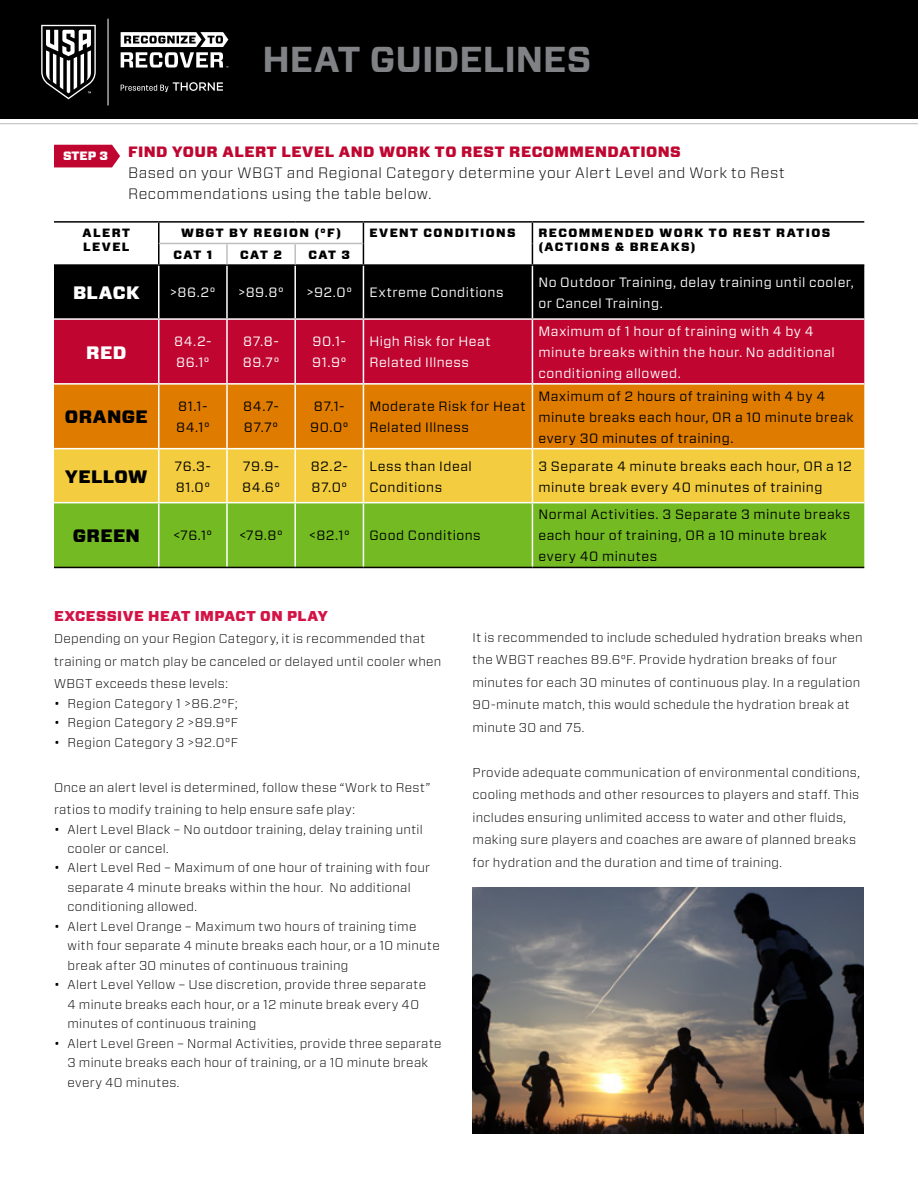
<style>
.page{position:relative;width:918px;height:1188px;background:#fff}
.page>*{position:absolute;margin:0;border:0;box-sizing:border-box;transform-origin:0 0}
.t1{font:700 36px "Vitesse Sans";color:#808285}
.t2{font:900 18px "Vitesse Sans";letter-spacing:.02em;color:#000}
.t3{font:900 18px "Vitesse Sans";letter-spacing:.02em;color:#fff}
.t4{font:300 15px/21px "Vitesse Sans";letter-spacing:.03em;color:#000}
.t5{font:900 15px "Vitesse Sans";letter-spacing:.03em;color:#c00630}
.t6{font:900 14.25px "Vitesse Sans";letter-spacing:.035em;color:#d31245}
.t7{font:13.5px/21px "Vitesse Sans";letter-spacing:.035em;color:#000}
.t8{font:13.5px/21px "Vitesse Sans";letter-spacing:.035em;color:#fff}
.t9{font:300 12.75px/22.5px "Vitesse Sans";letter-spacing:.02em;color:#000}
.t10{font:300 12.75px "Vitesse Sans";letter-spacing:.04em;color:#000}
.t11{font:900 12.15px "Vitesse Sans";color:#fff}
.t12{font:900 12px/13.5px "Vitesse Sans";letter-spacing:.115em;color:#000}
</style>
<div class="page">
<svg style="left:0;top:118px;width:918px;height:6px"></svg>
<div style="left:0;top:0;width:918px;height:118px;background:#000"></div>
<hr style="left:108px;top:19px;width:1px;height:86px;background:#fff">
<svg style="left:41px;top:25px;width:55px;height:74px"></svg>
<svg style="left:121px;top:32px;width:107px;height:36px"></svg>
<svg style="left:121px;top:82px;width:102px;height:10px"></svg>
<div style="left:54px;top:266px;width:810px;height:52px;background:#000"></div>
<div style="left:54px;top:320px;width:810px;height:63px;background:#c00630"></div>
<div style="left:54px;top:385px;width:810px;height:63px;background:#df7c00"></div>
<div style="left:54px;top:449px;width:810px;height:53px;background:#f3cd3f"></div>
<div style="left:54px;top:503px;width:810px;height:64px;background:#74bb23"></div>
<hr style="left:158px;top:223px;width:2px;height:20px;background:#000">
<hr style="left:158px;top:243px;width:2px;height:21px;background:#000">
<svg style="left:363px;top:223px;width:1px;height:41px"></svg>
<svg style="left:532px;top:223px;width:1px;height:41px"></svg>
<hr style="left:54px;top:264px;width:105px;height:2px;background:#000">
<hr style="left:159px;top:264px;width:68px;height:2px;background:#000">
<hr style="left:227px;top:264px;width:68px;height:2px;background:#000">
<hr style="left:295px;top:264px;width:68px;height:2px;background:#000">
<hr style="left:363px;top:264px;width:169px;height:2px;background:#000">
<hr style="left:532px;top:264px;width:332px;height:2px;background:#000">
<hr style="left:158px;top:266px;width:2px;height:52px;background:#fff">
<hr style="left:226px;top:266px;width:2px;height:52px;background:#fff">
<hr style="left:294px;top:266px;width:2px;height:52px;background:#fff">
<hr style="left:363px;top:266px;width:1px;height:52px;background:#fff">
<hr style="left:532px;top:266px;width:1px;height:52px;background:#fff">
<hr style="left:158px;top:320px;width:2px;height:63px;background:#fff">
<hr style="left:226px;top:320px;width:2px;height:63px;background:#fff">
<hr style="left:294px;top:320px;width:2px;height:63px;background:#fff">
<hr style="left:363px;top:320px;width:1px;height:63px;background:#fff">
<hr style="left:532px;top:320px;width:1px;height:63px;background:#fff">
<hr style="left:158px;top:385px;width:2px;height:63px;background:#fff">
<hr style="left:226px;top:385px;width:2px;height:63px;background:#fff">
<hr style="left:294px;top:385px;width:2px;height:63px;background:#fff">
<hr style="left:363px;top:385px;width:1px;height:63px;background:#fff">
<hr style="left:532px;top:385px;width:1px;height:63px;background:#fff">
<hr style="left:158px;top:449px;width:2px;height:53px;background:#fff">
<hr style="left:226px;top:449px;width:2px;height:53px;background:#fff">
<hr style="left:294px;top:449px;width:2px;height:53px;background:#fff">
<hr style="left:363px;top:449px;width:1px;height:53px;background:#fff">
<hr style="left:532px;top:449px;width:1px;height:53px;background:#fff">
<hr style="left:158px;top:503px;width:2px;height:64px;background:#fff">
<hr style="left:226px;top:503px;width:2px;height:64px;background:#fff">
<hr style="left:294px;top:503px;width:2px;height:64px;background:#fff">
<hr style="left:363px;top:503px;width:1px;height:64px;background:#fff">
<hr style="left:532px;top:503px;width:1px;height:64px;background:#fff">
<hr style="left:54px;top:221px;width:105px;height:2px;background:#000">
<hr style="left:159px;top:221px;width:68px;height:2px;background:#000">
<hr style="left:227px;top:221px;width:68px;height:2px;background:#000">
<hr style="left:295px;top:221px;width:68px;height:2px;background:#000">
<hr style="left:363px;top:221px;width:169px;height:2px;background:#000">
<hr style="left:532px;top:221px;width:332px;height:2px;background:#000">
<hr style="left:54px;top:567px;width:105px;height:1px;background:#000">
<hr style="left:159px;top:567px;width:68px;height:1px;background:#000">
<hr style="left:227px;top:567px;width:68px;height:1px;background:#000">
<hr style="left:295px;top:567px;width:68px;height:1px;background:#000">
<hr style="left:363px;top:567px;width:169px;height:1px;background:#000">
<hr style="left:532px;top:567px;width:332px;height:1px;background:#000">
<hr style="left:160px;top:243px;width:67px;height:1px;background:#bcbec0">
<hr style="left:227px;top:243px;width:68px;height:1px;background:#bcbec0">
<hr style="left:226px;top:244px;width:2px;height:20px;background:#bcbec0">
<hr style="left:295px;top:243px;width:68px;height:1px;background:#bcbec0">
<hr style="left:294px;top:244px;width:2px;height:20px;background:#bcbec0">
<svg style="left:54px;top:145px;width:66px;height:22px"></svg>
<img style="left:472px;top:888px;width:392px;height:246px">
<h1 class="t1" style="left:262px;top:35px;width:331px">HEAT GUIDELINES</h1>
<p class="t5" style="left:128px;top:141px;width:554px">FIND YOUR ALERT LEVEL AND WORK TO REST RECOMMENDATIONS</p>
<p class="t4" style="left:128px;top:162px;width:658px">Based on your WBGT and Regional Category determine your Alert Level and Work to Rest<br>Recommendations using the table below.</p>
<p class="t12" style="left:83px;top:227px;width:49px">ALERT<br>LEVEL</p>
<p class="t12" style="left:181px;top:227px;width:162px">WBGT BY REGION (°F)</p>
<p class="t12" style="left:369px;top:227px;width:148px">EVENT CONDITIONS</p>
<p class="t12" style="left:538px;top:227px;width:293px">RECOMMENDED WORK TO REST RATIOS (ACTIONS &amp; BREAKS)</p>
<p class="t12" style="left:174px;top:248px;width:40px">CAT 1</p>
<p class="t12" style="left:240px;top:248px;width:43px">CAT 2</p>
<p class="t12" style="left:308px;top:248px;width:43px">CAT 3</p>
<h2 class="t3" style="left:73px;top:281px;width:68px">BLACK</h2>
<p class="t8" style="left:170px;top:282px;width:47px">&gt;86.2°</p>
<p class="t8" style="left:238px;top:282px;width:47px">&gt;89.8°</p>
<p class="t8" style="left:307px;top:282px;width:47px">&gt;92.0°</p>
<p class="t8" style="left:369px;top:282px;width:136px">Extreme Conditions</p>
<p class="t8" style="left:538px;top:272px;width:317px">No Outdoor Training, delay training until cooler, or Cancel Training.</p>
<h2 class="t3" style="left:86px;top:340px;width:42px">RED</h2>
<p class="t8" style="left:174px;top:331px;width:39px">84.2-<br>86.1°</p>
<p class="t8" style="left:243px;top:331px;width:38px">87.8-<br>89.7°</p>
<p class="t8" style="left:312px;top:331px;width:36px">90.1-<br>91.9°</p>
<p class="t8" style="left:369px;top:331px;width:123px">High Risk for Heat<br>Related Illness</p>
<p class="t8" style="left:538px;top:320px;width:298px">Maximum of 1 hour of training with 4 by 4 minute breaks within the hour. No additional conditioning allowed.</p>
<h2 class="t2" style="left:65px;top:405px;width:85px">ORANGE</h2>
<p class="t7" style="left:176px;top:396px;width:35px">81.1-<br>84.1°</p>
<p class="t7" style="left:243px;top:396px;width:37px">84.7-<br>87.7°</p>
<p class="t7" style="left:310px;top:396px;width:40px">87.1-<br>90.0°</p>
<p class="t7" style="left:369px;top:396px;width:158px">Moderate Risk for Heat<br>Related Illness</p>
<p class="t7" style="left:538px;top:385px;width:317px">Maximum of 2 hours of training with 4 by 4 minute breaks each hour, OR a 10 minute break every 30 minutes of training.</p>
<h2 class="t2" style="left:65px;top:464px;width:84px">YELLOW</h2>
<p class="t7" style="left:175px;top:455px;width:38px">76.3-<br>81.0°</p>
<p class="t7" style="left:242px;top:455px;width:39px">79.9-<br>84.6°</p>
<p class="t7" style="left:311px;top:455px;width:39px">82.2-<br>87.0°</p>
<p class="t7" style="left:369px;top:455px;width:104px">Less than Ideal<br>Conditions</p>
<p class="t7" style="left:538px;top:455px;width:315px">3 Separate 4 minute breaks each hour, OR a 12 minute break every 40 minutes of training</p>
<h2 class="t2" style="left:73px;top:524px;width:69px">GREEN</h2>
<p class="t7" style="left:173px;top:525px;width:40px">&lt;76.1°</p>
<p class="t7" style="left:239px;top:525px;width:45px">&lt;79.8°</p>
<p class="t7" style="left:309px;top:525px;width:42px">&lt;82.1°</p>
<p class="t7" style="left:369px;top:525px;width:113px">Good Conditions</p>
<p class="t11" style="left:63px;top:148px;width:46px">STEP 3</p>
<p class="t7" style="left:538px;top:504px;width:313px">Normal Activities. 3 Separate 3 minute breaks each hour of training, OR a 10 minute break every 40 minutes</p>
<p class="t6" style="left:54px;top:606px;width:275px">EXCESSIVE HEAT IMPACT ON PLAY</p>
<p class="t9" style="left:54px;top:627px;width:389px">Depending on your Region Category, it is recommended that training or match play be canceled or delayed until cooler when<br>WBGT exceeds these levels:</p>
<p class="t9" style="left:54px;top:691px;width:185px">• Region Category 1 &gt;86.2°F;</p>
<p class="t10" style="left:54px;top:714px;width:186px">• Region Category 2 &gt;89.9°F</p>
<p class="t9" style="left:54px;top:730px;width:186px">• Region Category 3 &gt;92.0°F</p>
<p class="t9" style="left:54px;top:775px;width:378px">Once an alert level is determined, follow these “Work to Rest” ratios to modify training to help ensure safe play:</p>
<p class="t9" style="left:68px;top:819px;width:357px;line-height:19.5px;text-indent:-14px">• Alert Level Black – No outdoor training, delay training until cooler or cancel.</p>
<p class="t9" style="left:68px;top:858px;width:364px;line-height:19.5px;text-indent:-14px">• Alert Level Red – Maximum of one hour of training with four separate 4 minute breaks within the hour. No additional conditioning allowed.</p>
<p class="t9" style="left:68px;top:916px;width:374px;line-height:19.5px;text-indent:-14px">• Alert Level Orange – Maximum two hours of training time with four separate 4 minute breaks each hour, or a 10 minute break after 30 minutes of continuous training</p>
<p class="t9" style="left:68px;top:975px;width:360px;line-height:19.5px;text-indent:-14px">• Alert Level Yellow – Use discretion, provide three separate<br>4 minute breaks each hour, or a 12 minute break every 40 minutes of continuous training</p>
<p class="t9" style="left:68px;top:1033px;width:375px;line-height:19.5px;text-indent:-14px">• Alert Level Green – Normal Activities, provide three separate<br>3 minute breaks each hour of training, or a 10 minute break every 40 minutes.</p>
<p class="t9" style="left:473px;top:626px;width:392px">It is recommended to include scheduled hydration breaks when the WBGT reaches 89.6°F. Provide hydration breaks of four minutes for each 30 minutes of continuous play. In a regulation 90-minute match, this would schedule the hydration break at minute 30 and 75.</p>
<p class="t9" style="left:473px;top:761px;width:389px">Provide adequate communication of environmental conditions, cooling methods and other resources to players and staff. This includes ensuring unlimited access to water and other fluids, making sure players and coaches are aware of planned breaks for hydration and the duration and time of training.</p>
</div>
